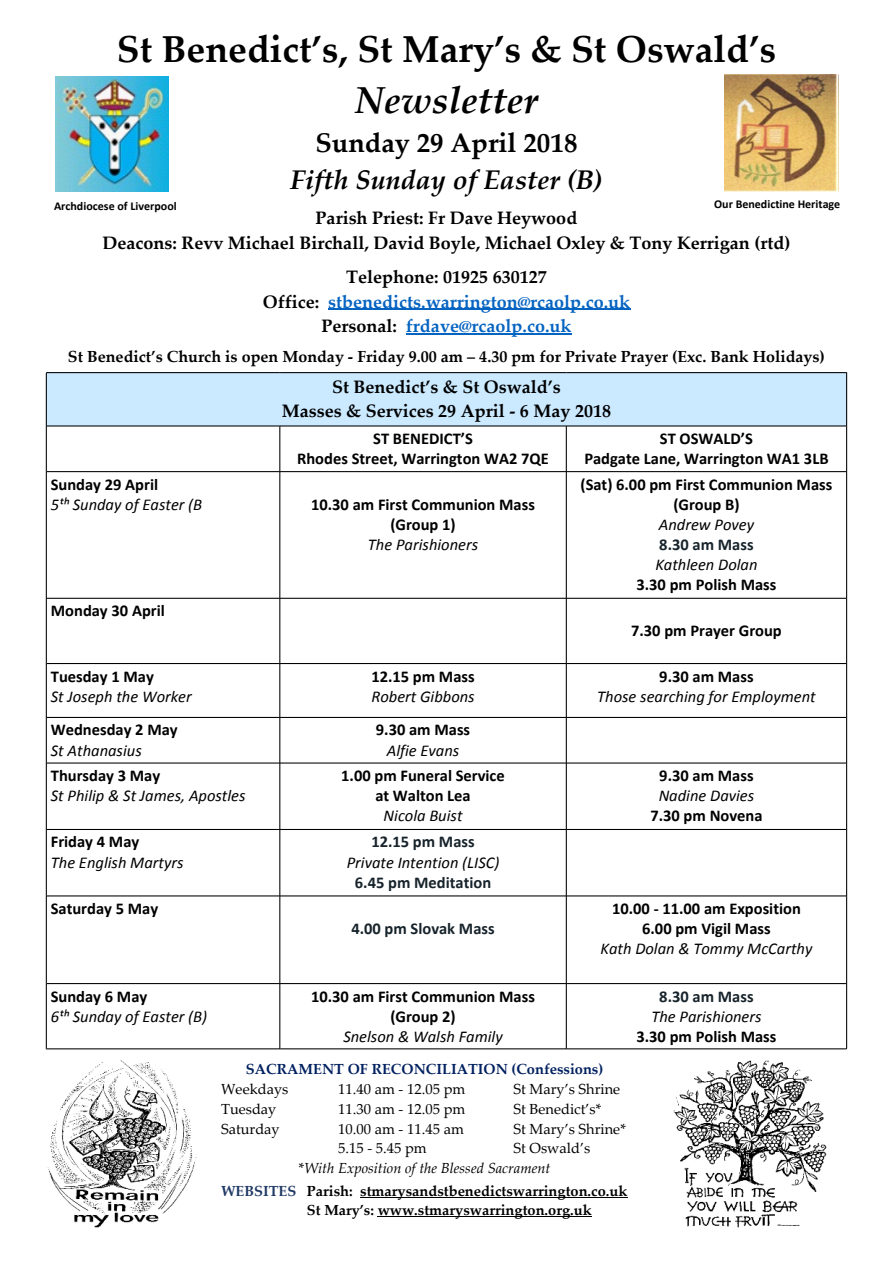
<style>
.page{position:relative;width:893px;height:1263px;background:#fff}
.page>*{position:absolute;margin:0;border:0;box-sizing:border-box;transform-origin:0 0}
.t1{font:700 37.5px "Palatino Linotype";color:#000}
.t2{font:italic 700 37.5px "Palatino Linotype";color:#000}
.t3{font:italic 700 27px "Palatino Linotype";color:#000}
.t4{font:700 27px "Palatino Linotype";color:#000}
.t5{font:700 18px/24.3px "Palatino Linotype";color:#000;text-align:center}
.t6{font:700 18px/24.3px "Palatino Linotype";color:#0563c1;text-align:center}
.t7{font:700 16.5px/20.1px "Calibri";color:#000;text-align:center}
.t8{font:italic 16.5px "Calibri";color:#000}
.t9{font:700 16.5px "Calibri";color:#17232b}
.t10{font:700 16.05px "Palatino Linotype";color:#000}
.t11{font:14.55px "Palatino Linotype";color:#000}
.t12{font:700 14.55px/19.8px "Palatino Linotype";color:#000}
.t13{font:italic 14.55px/19.8px "Palatino Linotype";color:#000}
.t14{font:700 14.55px "Palatino Linotype";color:#002060}
.t15{font:700 12px "Calibri";color:#000}
.s1{color:#000}
.s2{font-style:normal}
.s3{color:#1f3864}
</style>
<div class="page">
<img style="left:55px;top:76px;width:114px;height:116px">
<img style="left:725px;top:75px;width:114px;height:116px">
<svg style="left:46px;top:372px;width:801px;height:677px"></svg>
<hr style="left:328px;top:309px;width:302px;height:1px;background:#0563c1">
<hr style="left:406px;top:333px;width:166px;height:1px;background:#0563c1">
<hr style="left:360px;top:1197px;width:267px;height:1px;background:#000">
<hr style="left:378px;top:1216px;width:214px;height:1px;background:#000">
<img style="left:47px;top:1060px;width:150px;height:167px">
<img style="left:673px;top:1060px;width:153px;height:167px">
<h1 class="t1" style="left:117px;top:35px;width:661px">St Benedict’s, St Mary’s &amp; St Oswald’s</h1>
<h1 class="t2" style="left:355px;top:85px;width:185px">Newsletter</h1>
<h2 class="t4" style="left:315px;top:133px;width:264px">Sunday 29 April 2018</h2>
<h2 class="t3" style="left:290px;top:169px;width:314px">Fifth Sunday of Easter (B)</h2>
<p class="t15" style="left:54px;top:201px;width:124px">Archdiocese of Liverpool</p>
<p class="t15" style="left:714px;top:199px;width:128px">Our Benedictine Heritage</p>
<p class="t5" style="left:103px;top:208px;width:689px">Parish Priest: Fr Dave Heywood<br>Deacons: Revv Michael Birchall, David Boyle, Michael Oxley &amp; Tony Kerrigan (rtd)</p>
<p class="t6" style="left:263px;top:267px;width:369px"><span class="s1">Telephone: 01925 630127<br>Office:</span> stbenedicts.warrington@rcaolp.co.uk<br><span class="s1">Personal:</span> frdave@rcaolp.co.uk</p>
<p class="t10" style="left:68px;top:350px;width:758px">St Benedict’s Church is open Monday - Friday 9.00 am – 4.30 pm for Private Prayer (Exc. Bank Holidays)</p>
<p class="t5" style="left:282px;top:377px;width:331px">St Benedict’s &amp; St Oswald’s<br>Masses &amp; Services 29 April - 6 May 2018</p>
<p class="t7" style="left:297px;top:430px;width:253px">ST BENEDICT’S<br>Rhodes Street, Warrington WA2 7QE</p>
<p class="t7" style="left:584px;top:430px;width:246px">ST OSWALD’S<br>Padgate Lane, Warrington WA1 3LB</p>
<p class="t7" style="left:51px;top:475px;width:109px">Sunday 29 April</p>
<p class="t8" style="left:51px;top:497px;width:153px">5th Sunday of Easter (B</p>
<p class="t7" style="left:311px;top:496px;width:225px">10.30 am First Communion Mass (Group 1)</p>
<p class="t8" style="left:368px;top:538px;width:112px">The Parishioners</p>
<p class="t7" style="left:51px;top:602px;width:115px">Monday 30 April</p>
<p class="t7" style="left:51px;top:667px;width:104px">Tuesday 1 May</p>
<p class="t8" style="left:51px;top:689px;width:143px">St Joseph the Worker</p>
<p class="t7" style="left:51px;top:721px;width:128px">Wednesday 2 May</p>
<p class="t8" style="left:51px;top:743px;width:92px">St Athanasius</p>
<p class="t7" style="left:51px;top:767px;width:111px">Thursday 3 May</p>
<p class="t8" style="left:51px;top:789px;width:196px">St Philip &amp; St James, Apostles</p>
<p class="t7" style="left:51px;top:833px;width:90px">Friday 4 May</p>
<p class="t8" style="left:51px;top:855px;width:134px">The English Martyrs</p>
<p class="t7" style="left:51px;top:900px;width:109px">Saturday 5 May</p>
<p class="t7" style="left:51px;top:987px;width:98px">Sunday 6 May</p>
<p class="t8" style="left:51px;top:1009px;width:158px">6th Sunday of Easter (B)</p>
<p class="t7" style="left:371px;top:667px;width:105px">12.15 pm Mass</p>
<p class="t8" style="left:371px;top:689px;width:105px">Robert Gibbons</p>
<p class="t7" style="left:376px;top:721px;width:96px">9.30 am Mass</p>
<p class="t8" style="left:387px;top:743px;width:74px">Alfie Evans</p>
<p class="t7" style="left:341px;top:767px;width:165px">1.00 pm Funeral Service at Walton Lea</p>
<p class="t8" style="left:384px;top:809px;width:80px">Nicola Buist</p>
<p class="t9" style="left:371px;top:835px;width:105px">12.15 pm Mass</p>
<p class="t8" style="left:347px;top:855px;width:154px">Private Intention (LISC)</p>
<p class="t9" style="left:355px;top:875px;width:138px">6.45 pm Meditation</p>
<p class="t9" style="left:351px;top:922px;width:145px">4.00 pm Slovak Mass</p>
<p class="t7" style="left:311px;top:987px;width:225px">10.30 am First Communion Mass (Group 2)</p>
<p class="t8" style="left:343px;top:1029px;width:161px">Snelson &amp; Walsh Family</p>
<p class="t7" style="left:580px;top:475px;width:253px">(Sat) 6.00 pm First Communion Mass (Group B)</p>
<p class="t8" style="left:659px;top:517px;width:97px">Andrew Povey</p>
<p class="t9" style="left:659px;top:538px;width:96px">8.30 am Mass</p>
<p class="t8" style="left:655px;top:558px;width:104px">Kathleen Dolan</p>
<p class="t7" style="left:636px;top:576px;width:141px">3.30 pm Polish Mass</p>
<p class="t7" style="left:631px;top:622px;width:152px">7.30 pm Prayer Group</p>
<p class="t7" style="left:659px;top:667px;width:96px">9.30 am Mass</p>
<p class="t8" style="left:597px;top:689px;width:220px">Those searching for Employment</p>
<p class="t7" style="left:659px;top:767px;width:96px">9.30 am Mass</p>
<p class="t8" style="left:659px;top:789px;width:97px">Nadine Davies</p>
<p class="t7" style="left:650px;top:807px;width:114px">7.30 pm Novena</p>
<p class="t7" style="left:612px;top:900px;width:190px">10.00 - 11.00 am Exposition<br>6.00 pm Vigil Mass</p>
<p class="t8" style="left:600px;top:942px;width:213px">Kath Dolan &amp; Tommy McCarthy</p>
<p class="t9" style="left:659px;top:989px;width:96px">8.30 am Mass</p>
<p class="t8" style="left:651px;top:1009px;width:112px">The Parishioners</p>
<p class="t7" style="left:636px;top:1028px;width:141px">3.30 pm Polish Mass</p>
<p class="t14" style="left:246px;top:1064px;width:359px">SACRAMENT OF RECONCILIATION (Confessions)</p>
<p class="t11" style="left:221px;top:1083px;width:69px">Weekdays</p>
<p class="t11" style="left:338px;top:1083px;width:129px">11.40 am - 12.05 pm</p>
<p class="t11" style="left:513px;top:1083px;width:108px">St Mary’s Shrine</p>
<p class="t11" style="left:221px;top:1103px;width:57px">Tuesday</p>
<p class="t11" style="left:338px;top:1103px;width:129px">11.30 am - 12.05 pm</p>
<p class="t11" style="left:513px;top:1103px;width:89px">St Benedict’s*</p>
<p class="t11" style="left:221px;top:1123px;width:60px">Saturday</p>
<p class="t11" style="left:338px;top:1123px;width:127px">10.00 am - 11.45 am</p>
<p class="t11" style="left:513px;top:1123px;width:114px">St Mary’s Shrine*</p>
<p class="t11" style="left:338px;top:1143px;width:90px">5.15 - 5.45 pm</p>
<p class="t13" style="left:299px;top:1140px;width:293px;text-indent:215px"><span class="s2">St Oswald’s *</span>With Exposition of the Blessed Sacrament</p>
<p class="t12" style="left:307px;top:1182px;width:322px;text-indent:-86px"><span class="s3">WEBSITES</span> Parish: stmarysandstbenedictswarrington.co.uk<br>St Mary’s: www.stmaryswarrington.org.uk</p>
</div>
